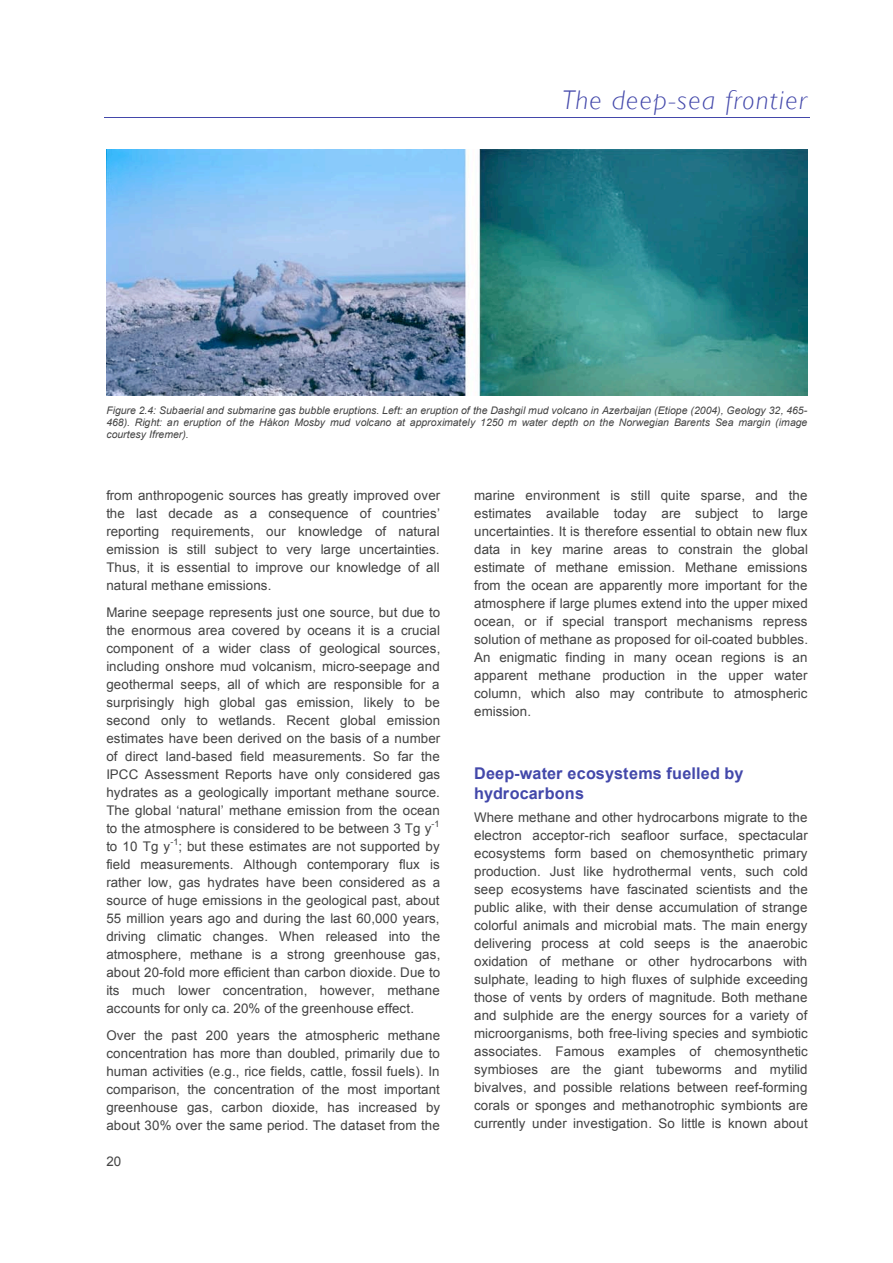
<style>
.page{position:relative;width:893px;height:1263px;background:#fff}
.page>*{position:absolute;margin:0;border:0;box-sizing:border-box;transform-origin:0 0}
.t1{font:italic 300 27px "Gill Sans";letter-spacing:.06em;color:#4348aa}
.t2{font:700 16.2px/19px "Arial";letter-spacing:.01em;color:#4348aa}
.t3{font:13.35px/18px "Arial";letter-spacing:.01em;color:#424242;text-align:justify}
.t4{font:italic 10.5px/12px "Arial";letter-spacing:-.005em;color:#424242;text-align:justify}
.t5{font:9px "Arial";color:#424242}
</style>
<div class="page">
<hr style="left:104px;top:117px;width:706px;height:1px;background:#4348aa">
<img style="left:106px;top:149px;width:701px;height:246px">
<h1 class="t1" style="left:562px;top:85px;width:246px">The deep-sea frontier</h1>
<p class="t4" style="left:106px;top:404px;width:702px">Figure 2.4: Subaerial and submarine gas bubble eruptions. Left: an eruption of the Dashgil mud volcano in Azerbaijan (Etiope (2004), Geology 32, 465- 468). Right: an eruption of the Håkon Mosby mud volcano at approximately 1250 m water depth on the Norwegian Barents Sea margin (image courtesy Ifremer).</p>
<p class="t3" style="left:106px;top:487px;width:335px">from anthropogenic sources has greatly improved over the last decade as a consequence of countries’ reporting requirements, our knowledge of natural emission is still subject to very large uncertainties.<br>Thus, it is essential to improve our knowledge of all natural methane emissions.</p>
<p class="t3" style="left:106px;top:604px;width:335px">Marine seepage represents just one source, but due to the enormous area covered by oceans it is a crucial component of a wider class of geological sources, including onshore mud volcanism, micro-seepage and geothermal seeps, all of which are responsible for a surprisingly high global gas emission, likely to be second only to wetlands. Recent global emission estimates have been derived on the basis of a number of direct land-based field measurements. So far the IPCC Assessment Reports have only considered gas hydrates as a geologically important methane source.<br>The global ‘natural’ methane emission from the ocean to the atmosphere is considered to be between 3 Tg y</p>
<p class="t5" style="left:431px;top:818px;width:9px">-1</p>
<p class="t5" style="left:170px;top:836px;width:9px">-1</p>
<p class="t3" style="left:106px;top:838px;width:335px;text-indent:72px">; but these estimates are not supported by field measurements. Although contemporary flux is rather low, gas hydrates have been considered as a source of huge emissions in the geological past, about 55 million years ago and during the last 60,000 years, driving climatic changes. When released into the atmosphere, methane is a strong greenhouse gas, about 20-fold more efficient than carbon dioxide. Due to its much lower concentration, however, methane accounts for only ca. 20% of the greenhouse effect.</p>
<p class="t3" style="left:106px;top:1027px;width:335px">Over the past 200 years the atmospheric methane concentration has more than doubled, primarily due to human activities (e.g., rice fields, cattle, fossil fuels). In comparison, the concentration of the most important greenhouse gas, carbon dioxide, has increased by about 30% over the same period. The dataset from the</p>
<p class="t3" style="left:106px;top:838px;width:65px">to 10 Tg y</p>
<p class="t3" style="left:106px;top:1152px;width:16px">20</p>
<p class="t3" style="left:474px;top:487px;width:335px">marine environment is still quite sparse, and the estimates available today are subject to large uncertainties. It is therefore essential to obtain new flux data in key marine areas to constrain the global estimate of methane emission. Methane emissions from the ocean are apparently more important for the atmosphere if large plumes extend into the upper mixed ocean, or if special transport mechanisms repress solution of methane as proposed for oil-coated bubbles.<br>An enigmatic finding in many ocean regions is an apparent methane production in the upper water column, which also may contribute to atmospheric emission.</p>
<p class="t2" style="left:474px;top:764px;width:271px">Deep-water ecosystems fuelled by hydrocarbons</p>
<p class="t3" style="left:474px;top:808px;width:335px">Where methane and other hydrocarbons migrate to the electron acceptor-rich seafloor surface, spectacular ecosystems form based on chemosynthetic primary production. Just like hydrothermal vents, such cold seep ecosystems have fascinated scientists and the public alike, with their dense accumulation of strange colorful animals and microbial mats. The main energy delivering process at cold seeps is the anaerobic oxidation of methane or other hydrocarbons with sulphate, leading to high fluxes of sulphide exceeding those of vents by orders of magnitude. Both methane and sulphide are the energy sources for a variety of microorganisms, both free-living species and symbiotic associates. Famous examples of chemosynthetic symbioses are the giant tubeworms and mytilid bivalves, and possible relations between reef-forming corals or sponges and methanotrophic symbionts are currently under investigation. So little is known about</p>
</div>
